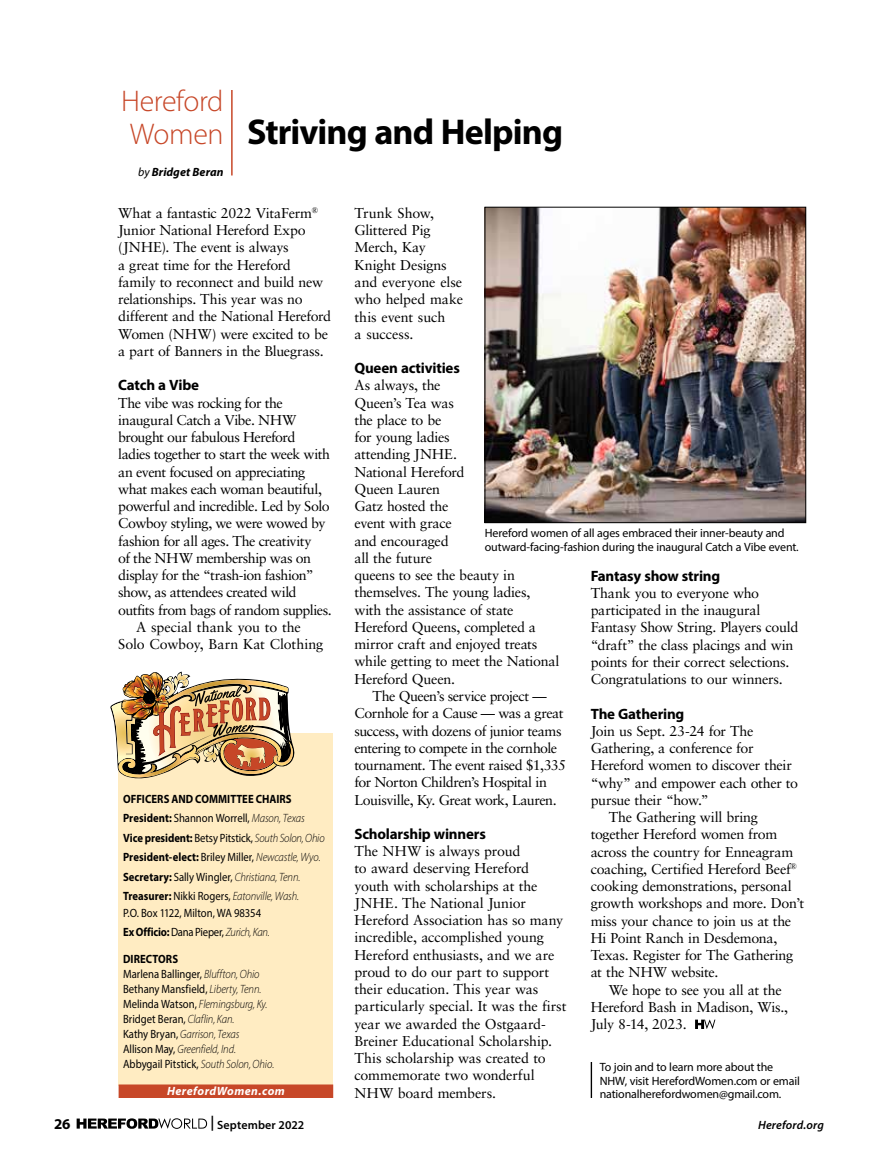
<style>
.page{position:relative;width:878px;height:1161px;background:#fff}
.page>*{position:absolute;margin:0;border:0;box-sizing:border-box;transform-origin:0 0}
.t1{font:700 36px "Myriad Pro";letter-spacing:-.025em;color:#000}
.t2{font:300 30px/33px "Myriad Pro";letter-spacing:-.015em;color:#c74728}
.t3{font:700 15px "Myriad Pro";letter-spacing:-.015em;color:#000}
.t4{font:14.25px/17.2px "Sabon LT Pro";letter-spacing:-.02em;color:#000}
.t5{font:14.25px "Sabon LT Pro";letter-spacing:-.04em;color:#000}
.t6{font:14.25px "Sabon LT Pro";color:#000}
.t7{font:12px/15px "Myriad Pro";letter-spacing:-.01em;color:#000;scale:.89 1}
.t8{font:700 12px/19.5px "Myriad Pro";letter-spacing:.005em;color:#000;scale:.89 1}
.t9{font:12px/13.5px "Myriad Pro";letter-spacing:-.01em;color:#000}
.t10{font:italic 700 12px "Myriad Pro";letter-spacing:.035em;color:#fff}
.t11{font:italic 700 12px "Myriad Pro";letter-spacing:.005em;color:#000}
.t12{font:600 12px "Myriad Pro";letter-spacing:.01em;color:#000}
.t13{font:italic 600 12px "Myriad Pro";letter-spacing:.015em;color:#000}
.s1{font-weight:400}
.s2{font-weight:300;font-style:italic}
.s3{font-weight:700}
.s4{font-size:15px}
</style>
<div class="page">
<hr style="left:590px;top:1062px;width:2px;height:36px;background:#000">
<svg style="left:695px;top:1020px;width:20px;height:9px"></svg>
<hr style="left:231px;top:90px;width:1px;height:86px;background:#c74728">
<div style="left:119px;top:733px;width:214px;height:352px;background:#ffecc2"></div>
<div style="left:119px;top:1084px;width:214px;height:14px;background:#c74728"></div>
<img style="left:110px;top:671px;width:185px;height:109px">
<img style="left:486px;top:209px;width:318px;height:312px">
<div style="left:484px;top:207px;width:322px;height:316px;border:1px solid #000"></div>
<svg style="left:77px;top:1118px;width:130px;height:11px"></svg>
<h2 class="t2" style="left:121px;top:84px;width:104px">Hereford<br>Women</h2>
<p class="t11" style="left:138px;top:164px;width:87px"><span class="s1">by</span> Bridget Beran</p>
<h1 class="t1" style="left:247px;top:108px;width:317px">Striving and Helping</h1>
<p class="t4" style="left:118px;top:204px;width:214px">What a fantastic 2022 VitaFerm<sup>®<br></sup>Junior National Hereford Expo (JNHE). The event is always<br>a great time for the Hereford family to reconnect and build new relationships. This year was no different and the National Hereford<br>Women (NHW) were excited to be a part of Banners in the Bluegrass.</p>
<p class="t3" style="left:118px;top:376px;width:82px">Catch a Vibe</p>
<p class="t4" style="left:118px;top:394px;width:166px">The vibe was rocking for the</p>
<p class="t4" style="left:118px;top:411px;width:180px">inaugural Catch a Vibe. NHW</p>
<p class="t5" style="left:118px;top:428px;width:179px">brought our fabulous Hereford</p>
<p class="t4" style="left:118px;top:445px;width:213px">ladies together to start the week with</p>
<p class="t4" style="left:118px;top:463px;width:189px">an event focused on appreciating</p>
<p class="t4" style="left:118px;top:480px;width:205px">what makes each woman beautiful,</p>
<p class="t4" style="left:118px;top:497px;width:213px">powerful and incredible. Led by Solo</p>
<p class="t5" style="left:118px;top:515px;width:209px">Cowboy styling, we were wowed by</p>
<p class="t4" style="left:118px;top:532px;width:195px">fashion for all ages. The creativity</p>
<p class="t4" style="left:118px;top:549px;width:194px">of the NHW membership was on</p>
<p class="t5" style="left:118px;top:566px;width:197px">display for the “trash-ion fashion”</p>
<p class="t4" style="left:118px;top:584px;width:180px">show, as attendees created wild</p>
<p class="t5" style="left:118px;top:601px;width:215px">outfits from bags of random supplies.</p>
<p class="t6" style="left:136px;top:618px;width:166px">A special thank you to the</p>
<p class="t6" style="left:118px;top:635px;width:207px">Solo Cowboy, Barn Kat Clothing</p>
<p class="t8" style="left:123px;top:788px;width:228px">OFFICERS AND COMMITTEE CHAIRS President: <span class="s1">Shannon Worrell,</span> <span class="s2">Mason, Texas </span>Vice president: <span class="s1">Betsy Pitstick,</span> <span class="s2">South Solon, Ohio </span>President-elect: <span class="s1">Briley Miller,</span> <span class="s2">Newcastle, Wyo.<br></span>Secretary: <span class="s1">Sally Wingler,</span> <span class="s2">Christiana, Tenn.<br></span>Treasurer: <span class="s1">Nikki Rogers,</span> <span class="s2">Eatonville, Wash.</span></p>
<p class="t7" style="left:123px;top:903px;width:166px;line-height:19.5px">P.O. Box 1122, Milton, WA 98354<br><span class="s3">Ex Officio:</span> Dana Pieper, <span class="s2">Zurich, Kan.</span></p>
<p class="t7" style="left:123px;top:951px;width:171px"><span class="s3">DIRECTORS<br></span>Marlena Ballinger, <span class="s2">Bluffton, Ohio<br></span>Bethany Mansfield, <span class="s2">Liberty, Tenn.<br></span>Melinda Watson, <span class="s2">Flemingsburg, Ky.<br></span>Bridget Beran, <span class="s2">Claflin, Kan.<br></span>Kathy Bryan, <span class="s2">Garrison, Texas<br></span>Allison May, <span class="s2">Greenfield, Ind.<br></span>Abbygail Pitstick, <span class="s2">South Solon, Ohio.</span></p>
<p class="t10" style="left:167px;top:1083px;width:119px">HerefordWomen.com</p>
<p class="t4" style="left:354px;top:204px;width:110px">Trunk Show,<br>Glittered Pig<br>Merch, Kay<br>Knight Designs and everyone else who helped make this event such<br>a success.</p>
<p class="t3" style="left:354px;top:358px;width:107px">Queen activities</p>
<p class="t4" style="left:354px;top:376px;width:206px">As always, the<br>Queen’s Tea was<br>the place to be<br>for young ladies<br>attending JNHE.<br>National Hereford<br>Queen Lauren<br>Gatz hosted the<br>event with grace<br>and encouraged<br>all the future<br>queens to see the beauty in themselves. The young ladies, with the assistance of state<br>Hereford Queens, completed a mirror craft and enjoyed treats while getting to meet the National<br>Hereford Queen.</p>
<p class="t4" style="left:354px;top:687px;width:213px;text-indent:18px">The Queen’s service project — Cornhole for a Cause — was a great success, with dozens of junior teams entering to compete in the cornhole tournament. The event raised $1,335 for Norton Children’s Hospital in Louisville, Ky. Great work, Lauren.</p>
<p class="t3" style="left:354px;top:824px;width:133px">Scholarship winners</p>
<p class="t4" style="left:354px;top:842px;width:213px">The NHW is always proud<br>to award deserving Hereford youth with scholarships at the<br>JNHE. The National Junior<br>Hereford Association has so many incredible, accomplished young<br>Hereford enthusiasts, and we are proud to do our part to support their education. This year was particularly special. It was the first year we awarded the Ostgaard-<br>Breiner Educational Scholarship.<br>This scholarship was created to commemorate two wonderful<br>NHW board members.</p>
<p class="t9" style="left:484px;top:526px;width:315px">Hereford women of all ages embraced their inner-beauty and outward-facing-fashion during the inaugural Catch a Vibe event.</p>
<p class="t3" style="left:590px;top:566px;width:131px">Fantasy show string</p>
<p class="t4" style="left:590px;top:584px;width:209px">Thank you to everyone who participated in the inaugural<br>Fantasy Show String. Players could “draft” the class placings and win points for their correct selections.<br>Congratulations to our winners.</p>
<p class="t3" style="left:590px;top:704px;width:95px">The Gathering</p>
<p class="t4" style="left:590px;top:722px;width:164px">Join us Sept. 23-24 for The</p>
<p class="t4" style="left:590px;top:739px;width:164px">Gathering, a conference for</p>
<p class="t4" style="left:590px;top:756px;width:203px">Hereford women to discover their</p>
<p class="t4" style="left:590px;top:774px;width:209px">“why” and empower each other to</p>
<p class="t4" style="left:590px;top:791px;width:119px">pursue their “how.”</p>
<p class="t4" style="left:608px;top:808px;width:151px">The Gathering will bring</p>
<p class="t4" style="left:590px;top:825px;width:188px">together Hereford women from</p>
<p class="t4" style="left:590px;top:843px;width:204px">across the country for Enneagram</p>
<p class="t4" style="left:590px;top:860px;width:207px">coaching, Certified Hereford Beef<sup>®</sup></p>
<p class="t4" style="left:590px;top:877px;width:202px">cooking demonstrations, personal</p>
<p class="t4" style="left:590px;top:894px;width:215px">growth workshops and more. Don’t</p>
<p class="t4" style="left:590px;top:912px;width:202px">miss your chance to join us at the</p>
<p class="t4" style="left:590px;top:929px;width:188px">Hi Point Ranch in Desdemona,</p>
<p class="t4" style="left:590px;top:946px;width:204px">Texas. Register for The Gathering</p>
<p class="t4" style="left:590px;top:963px;width:129px">at the NHW website.</p>
<p class="t4" style="left:608px;top:981px;width:174px">We hope to see you all at the</p>
<p class="t4" style="left:590px;top:998px;width:199px">Hereford Bash in Madison, Wis.,</p>
<p class="t4" style="left:590px;top:1015px;width:97px">July 8-14, 2023.</p>
<p class="t9" style="left:599px;top:1060px;width:202px">To join and to learn more about the<br>NHW, visit HerefordWomen.com or email nationalherefordwomen@gmail.com.</p>
<p class="t3" style="left:54px;top:1114px;width:18px">26</p>
<p class="t12" style="left:210px;top:1117px;width:95px"><span class="s4">|</span> September 2022</p>
<p class="t13" style="left:758px;top:1117px;width:67px">Hereford.org</p>
</div>
